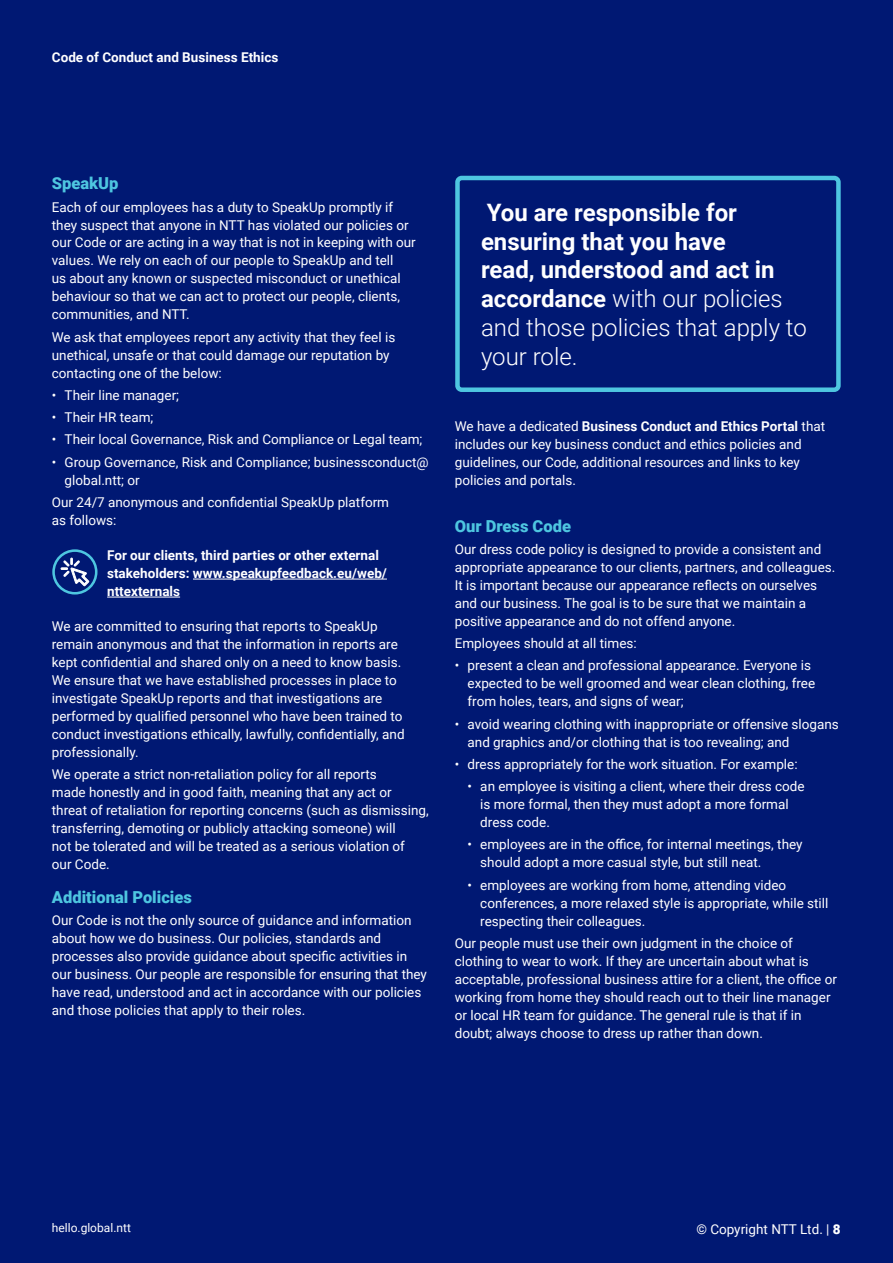
<style>
.page{position:relative;width:893px;height:1263px;background:#001873}
.page>*{position:absolute;margin:0;border:0;box-sizing:border-box;transform-origin:0 0}
.t1{font:700 24px/28.8px "Roboto";color:#fff}
.t2{font:900 16.5px "Roboto";color:#4ec6e0}
.t3{font:13.5px/18px "Roboto";color:#fff}
.t4{font:700 13.5px/18px "Roboto";color:#fff}
.t5{font:12px "Roboto";color:#fff}
.s1{font-weight:300}
.s2{font-weight:700}
.s3{font-weight:900}
</style>
<div class="page">
<hr style="left:193px;top:579px;width:194px;height:1px;background:#fff">
<hr style="left:107px;top:597px;width:73px;height:1px;background:#fff">
<div style="left:455px;top:176px;width:386px;height:216px;border:4px solid #4ec6e0;border-radius:4px"></div>
<div style="left:52px;top:549px;width:45px;height:45px;border:3px solid #4ec6e0;border-radius:50%"></div>
<svg style="left:60px;top:557px;width:29px;height:30px"></svg>
<p class="t4" style="left:52px;top:50px;width:228px">Code of Conduct and Business Ethics</p>
<p class="t2" style="left:52px;top:177px;width:68px">SpeakUp</p>
<p class="t3" style="left:52px;top:199px;width:365px">Each of our employees has a duty to SpeakUp promptly if they suspect that anyone in NTT has violated our policies or our Code or are acting in a way that is not in keeping with our values. We rely on each of our people to SpeakUp and tell<br>us about any known or suspected misconduct or unethical behaviour so that we can act to protect our people, clients, communities, and NTT.</p>
<p class="t3" style="left:52px;top:329px;width:345px">We ask that employees report any activity that they feel is unethical, unsafe or that could damage our reputation by contacting one of the below:</p>
<p class="t3" style="left:52px;top:387px;width:129px">• Their line manager;</p>
<p class="t3" style="left:52px;top:409px;width:103px">• Their HR team;</p>
<p class="t3" style="left:52px;top:432px;width:372px">• Their local Governance, Risk and Compliance or Legal team;</p>
<p class="t3" style="left:65px;top:454px;width:365px;text-indent:-13px">• Group Governance, Risk and Compliance; businessconduct@ global.ntt; or</p>
<p class="t3" style="left:52px;top:493px;width:339px">Our 24/7 anonymous and confidential SpeakUp platform as follows:</p>
<p class="t4" style="left:107px;top:547px;width:281px">For our clients, third parties or other external stakeholders: www.speakupfeedback.eu/web/ nttexternals</p>
<p class="t3" style="left:52px;top:618px;width:354px">We are committed to ensuring that reports to SpeakUp remain anonymous and that the information in reports are kept confidential and shared only on a need to know basis.<br>We ensure that we have established processes in place to investigate SpeakUp reports and that investigations are performed by qualified personnel who have been trained to conduct investigations ethically, lawfully, confidentially, and professionally.</p>
<p class="t3" style="left:52px;top:766px;width:378px">We operate a strict non-retaliation policy for all reports<br>made honestly and in good faith, meaning that any act or threat of retaliation for reporting concerns (such as dismissing, transferring, demoting or publicly attacking someone) will<br>not be tolerated and will be treated as a serious violation of<br>our Code.</p>
<p class="t2" style="left:52px;top:890px;width:142px">Additional Policies</p>
<p class="t3" style="left:52px;top:912px;width:377px">Our Code is not the only source of guidance and information about how we do business. Our policies, standards and processes also provide guidance about specific activities in our business. Our people are responsible for ensuring that they have read, understood and act in accordance with our policies and those policies that apply to their roles.</p>
<h1 class="t1" style="left:481px;top:200px;width:327px">You are responsible for ensuring that you have<br>read, understood and act in accordance <span class="s1">with our policies and those policies that apply to your role.</span></h1>
<p class="t3" style="left:455px;top:418px;width:372px">We have a dedicated <span class="s2">Business Conduct and Ethics Portal</span> that includes our key business conduct and ethics policies and guidelines, our Code, additional resources and links to key policies and portals.</p>
<p class="t2" style="left:455px;top:519px;width:118px">Our Dress Code</p>
<p class="t3" style="left:455px;top:541px;width:382px">Our dress code policy is designed to provide a consistent and appropriate appearance to our clients, partners, and colleagues.<br>It is important because our appearance reflects on ourselves and our business. The goal is to be sure that we maintain a positive appearance and do not offend anyone.</p>
<p class="t3" style="left:455px;top:635px;width:183px">Employees should at all times:</p>
<p class="t3" style="left:468px;top:657px;width:349px;text-indent:-13px">• present a clean and professional appearance. Everyone is expected to be well groomed and wear clean clothing, free from holes, tears, and signs of wear;</p>
<p class="t3" style="left:468px;top:716px;width:373px;text-indent:-13px">• avoid wearing clothing with inappropriate or offensive slogans and graphics and/or clothing that is too revealing; and</p>
<p class="t3" style="left:455px;top:756px;width:344px">• dress appropriately for the work situation. For example:</p>
<p class="t3" style="left:480px;top:778px;width:326px;text-indent:-13px">• an employee is visiting a client, where their dress code is more formal, then they must adopt a more formal dress code.</p>
<p class="t3" style="left:480px;top:836px;width:324px;text-indent:-13px">• employees are in the office, for internal meetings, they should adopt a more casual style, but still neat.</p>
<p class="t3" style="left:480px;top:877px;width:350px;text-indent:-13px">• employees are working from home, attending video conferences, a more relaxed style is appropriate, while still respecting their colleagues.</p>
<p class="t3" style="left:455px;top:935px;width:384px">Our people must use their own judgment in the choice of clothing to wear to work. If they are uncertain about what is acceptable, professional business attire for a client, the office or working from home they should reach out to their line manager or local HR team for guidance. The general rule is that if in doubt; always choose to dress up rather than down.</p>
<p class="t5" style="left:52px;top:1223px;width:81px">hello.global.ntt</p>
<p class="t3" style="left:696px;top:1221px;width:146px">© Copyright NTT Ltd. | <span class="s3">8</span></p>
</div>
